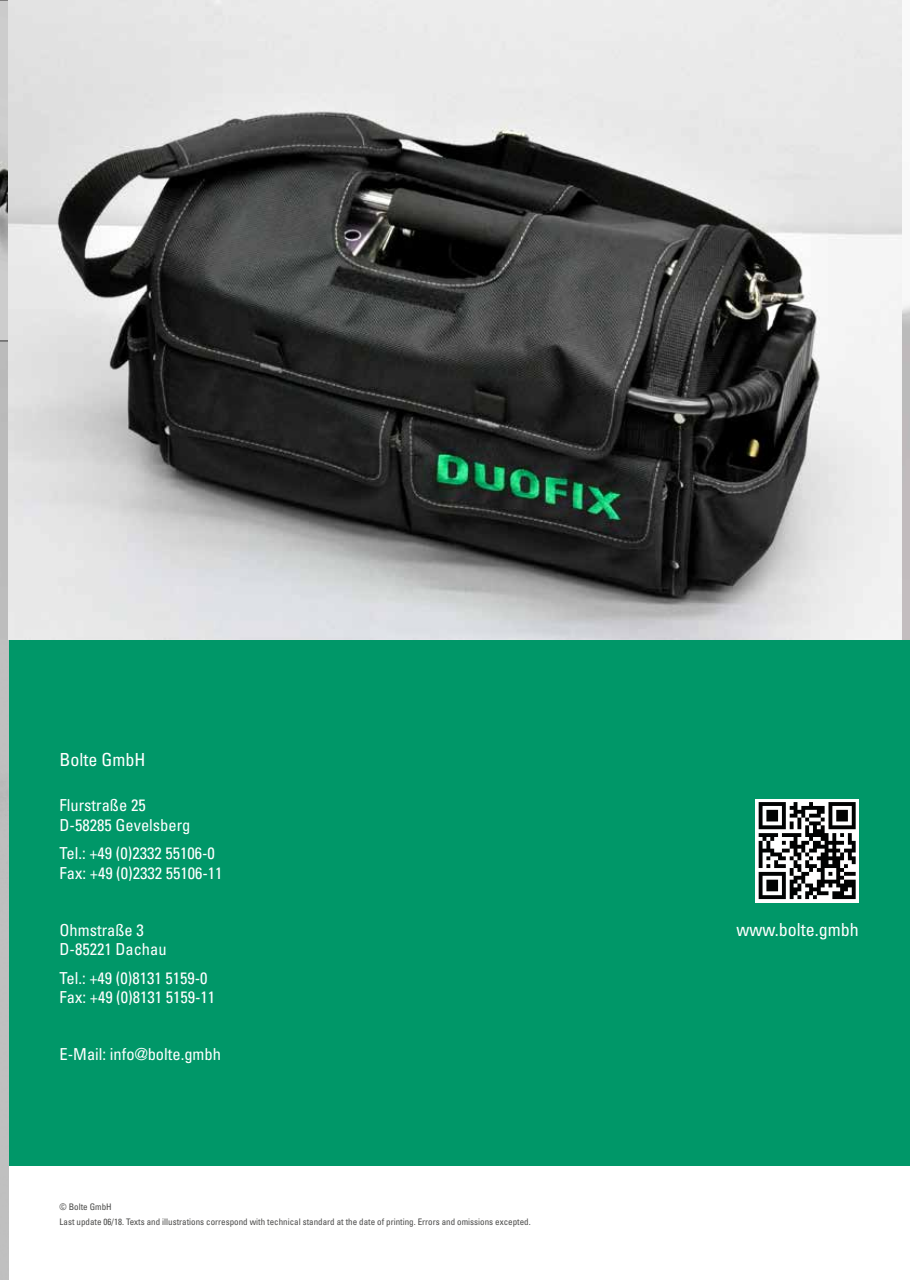
<style>
.page{position:relative;width:910px;height:1280px;background:#fff}
.page>*{position:absolute;margin:0;border:0;box-sizing:border-box;transform-origin:0 0}
.t1{font:condensed 18px "Univers LT Std";color:#fff}
.t2{font:condensed 16.5px/19.8px "Univers LT Std";color:#fff}
.t3{font:condensed 9px/15px "Univers LT Std";color:#4a4a49}
</style>
<div class="page">
<div style="left:9px;top:639px;width:901px;height:526px;background:#009768"></div>
<svg style="left:756px;top:799px;width:103px;height:103px"></svg>
<svg style="left:759px;top:802px;width:97px;height:97px;background:#767676"></svg>
<img style="left:0;top:342px;width:9px;height:298px">
<svg style="left:0;top:0;width:9px;height:342px;background:#babab9"></svg>
<img style="left:9px;top:0;width:901px;height:640px">
<p class="t1" style="left:60px;top:748px;width:87px">Bolte GmbH</p>
<p class="t2" style="left:60px;top:795px;width:133px">Flurstraße 25<br>D-58285 Gevelsberg</p>
<p class="t2" style="left:60px;top:843px;width:165px">Tel.: +49 (0)2332 55106-0<br>Fax: +49 (0)2332 55106-11</p>
<p class="t2" style="left:60px;top:919px;width:109px">Ohmstraße 3<br>D-85221 Dachau</p>
<p class="t2" style="left:60px;top:968px;width:157px">Tel.: +49 (0)8131 5159-0<br>Fax: +49 (0)8131 5159-11</p>
<p class="t2" style="left:60px;top:1044px;width:163px">E-Mail: info@bolte.gmbh</p>
<p class="t3" style="left:60px;top:1199px;width:473px">© Bolte GmbH<br>Last update 06/18. Texts and illustrations correspond with technical standard at the date of printing. Errors and omissions excepted.</p>
<p class="t1" style="left:737px;top:918px;width:124px">www.bolte.gmbh</p>
</div>
